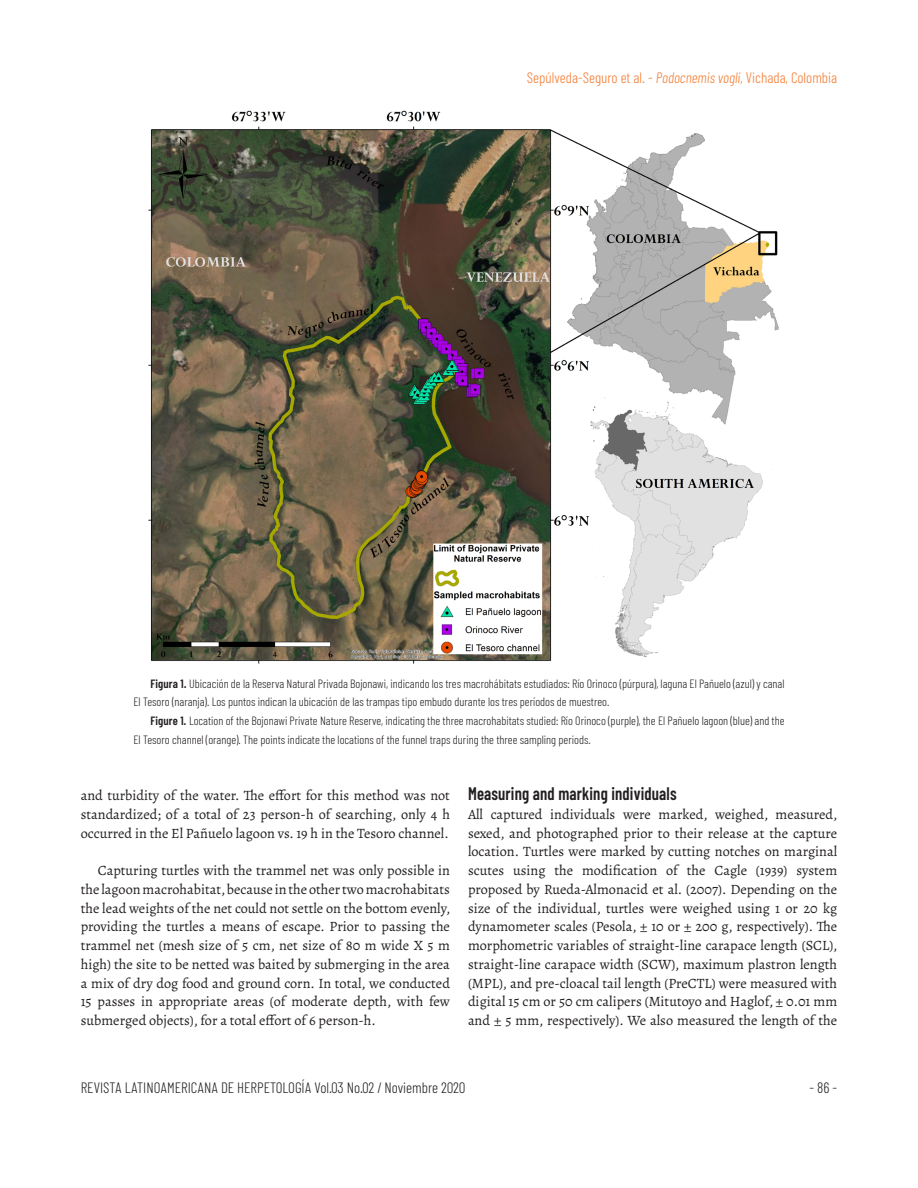
<style>
.page{position:relative;width:918px;height:1188px;background:#fff}
.page>*{position:absolute;margin:0;border:0;box-sizing:border-box;transform-origin:0 0}
._01-txt-Seccion-Sub{font:600 18.15px "Barlow Condensed";letter-spacing:.01em;color:#231f20;scale:.91 1}
.t1{font:300 15px "Barlow Condensed";color:#231f20}
.t2{font:300 15px "Barlow Condensed";color:#f47b31}
._02-txt_Artículo_2B{font:14.25px/18.8px "Alegreya";color:#231f20;text-align:justify}
._02-txt_Artículo_2{font:14.25px/18.8px "Alegreya";color:#231f20;text-align:justify}
._02-txt_pie_de_Foto{font:300 12px/18.8px "Barlow Condensed";color:#231f20}
.s1{font-style:italic}
.s2{font-weight:600}
</style>
<div class="page">
<img style="left:148px;top:110px;width:631px;height:554px">
<p class="t2" style="left:527px;top:68px;width:312px">Sepúlveda-Seguro et al. - <span class="s1">Podocnemis vogli,</span> Vichada, Colombia</p>
<p class="_02-txt_pie_de_Foto" style="left:133px;top:674px;width:653px;text-indent:17px"><span class="s2">Figura 1.</span> Ubicación de la Reserva Natural Privada Bojonawi, indicando los tres macrohábitats estudiados: Río Orinoco (púrpura), laguna El Pañuelo (azul) y canal<br>El Tesoro (naranja). Los puntos indican la ubicación de las trampas tipo embudo durante los tres períodos de muestreo.</p>
<p class="_02-txt_pie_de_Foto" style="left:133px;top:711px;width:653px;text-indent:17px"><span class="s2">Figure 1.</span> Location of the Bojonawi Private Nature Reserve, indicating the three macrohabitats studied: Río Orinoco (purple), the El Pañuelo lagoon (blue) and the<br>El Tesoro channel (orange). The points indicate the locations of the funnel traps during the three sampling periods.</p>
<p class="_02-txt_Artículo_2" style="left:81px;top:786px;width:371px">and turbidity of the water. The effort for this method was not standardized; of a total of 23 person-h of searching, only 4 h occurred in the El Pañuelo lagoon vs. 19 h in the Tesoro channel.</p>
<p class="_02-txt_Artículo_2" style="left:81px;top:861px;width:371px;text-indent:17px">Capturing turtles with the trammel net was only possible in the lagoon macrohabitat, because in the other two macrohabitats the lead weights of the net could not settle on the bottom evenly, providing the turtles a means of escape. Prior to passing the trammel net (mesh size of 5 cm, net size of 80 m wide X 5 m high) the site to be netted was baited by submerging in the area a mix of dry dog food and ground corn. In total, we conducted 15 passes in appropriate areas (of moderate depth, with few submerged objects), for a total effort of 6 person-h.</p>
<p class="_01-txt-Seccion-Sub" style="left:468px;top:782px;width:231px">Measuring and marking individuals</p>
<p class="_02-txt_Artículo_2B" style="left:468px;top:805px;width:371px">All captured individuals were marked, weighed, measured, sexed, and photographed prior to their release at the capture location. Turtles were marked by cutting notches on marginal scutes using the modification of the Cagle (1939) system proposed by Rueda-Almonacid et al. (2007). Depending on the size of the individual, turtles were weighed using 1 or 20 kg dynamometer scales (Pesola, ± 10 or ± 200 g, respectively). The morphometric variables of straight-line carapace length (SCL), straight-line carapace width (SCW), maximum plastron length (MPL), and pre-cloacal tail length (PreCTL) were measured with digital 15 cm or 50 cm calipers (Mitutoyo and Haglof, ± 0.01 mm and ± 5 mm, respectively). We also measured the length of the</p>
<p class="t1" style="left:81px;top:1079px;width:386px">REVISTA LATINOAMERICANA DE HERPETOLOGÍA Vol.03 No.02 / Noviembre 2020</p>
<p class="t1" style="left:810px;top:1079px;width:29px">- 86 -</p>
</div>
